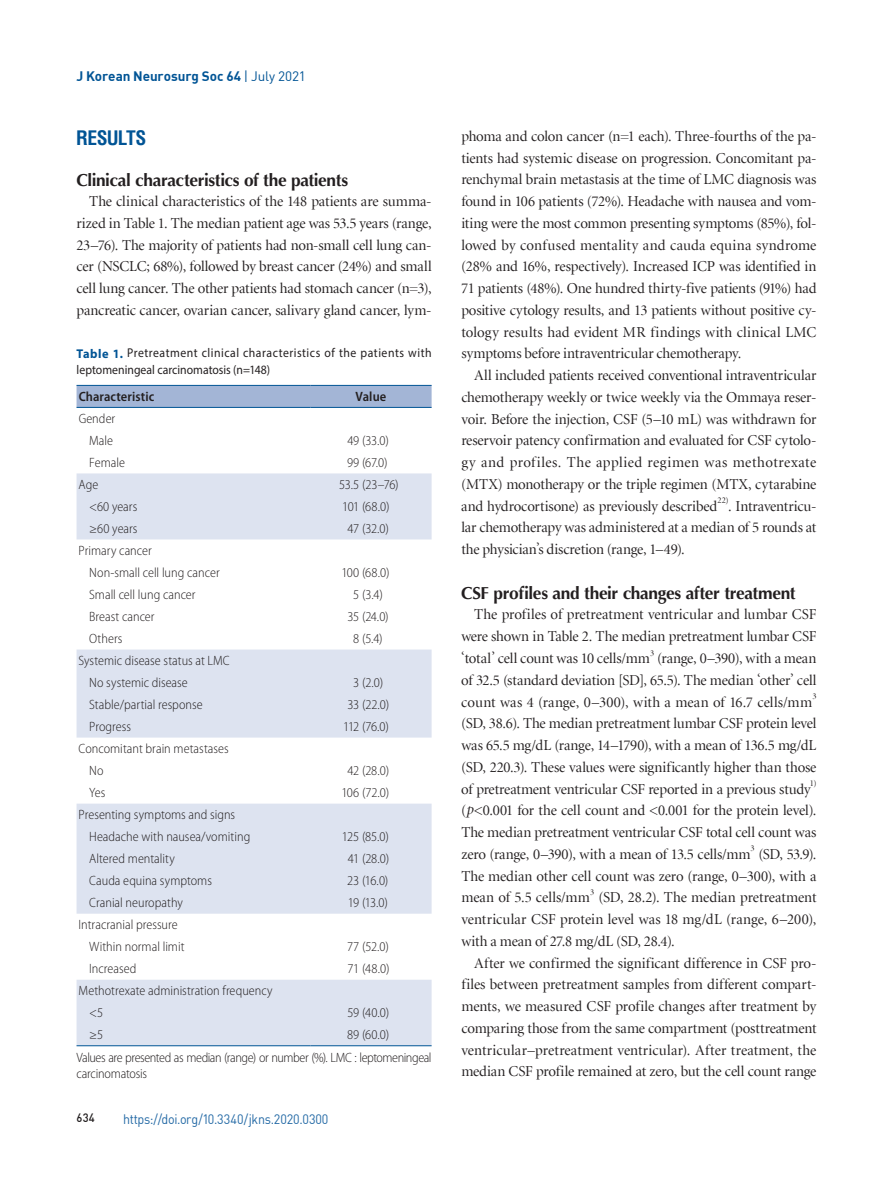
<style>
.page{position:relative;width:893px;height:1191px;background:#fff}
.page>*{position:absolute;margin:0;border:0;box-sizing:border-box;transform-origin:0 0}
.t1{font:700 condensed 19.5px "Helvetica";letter-spacing:-.04em;color:#005495}
.t2{font:700 17.25px "Optima";letter-spacing:-.02em;color:#231f20}
.t3{font:15px/21.8px "Minion LT Display";letter-spacing:-.005em;color:#231f20;text-align:justify}
.t4{font:300 semi-condensed 13.5px/22px "Myriad Pro";color:#231f20}
.t5{font:300 semi-condensed 13.5px/22.4px "Myriad Pro";letter-spacing:-.035em;color:#231f20}
.t6{font:13.5px "DIN";letter-spacing:-.01em;color:#2369a5;scale:.93 1}
.t7{font:700 13.5px "DIN";letter-spacing:-.005em;color:#005495}
.t8{font:600 semi-condensed 13.5px "Myriad Pro";letter-spacing:.005em;color:#231f20}
.t9{font:12.75px/16.5px "Myriad Pro";letter-spacing:.04em;color:#231f20;scale:.92 1}
.t10{font:12px "Dinmed";color:#231f20;scale:.93 1}
.t11{font:8.7px "Minion LT Display";color:#231f20}
.s1{font-weight:400}
.s2{font-weight:700;color:#005495}
.s3{font-family:"Minion LT";font-style:italic}
</style>
<div class="page">
<div style="left:77px;top:386px;width:355px;height:21px;background:#a3b5d6"></div>
<svg style="left:77px;top:473px;width:355px;height:572px;fill:#dde3f0"></svg>
<hr style="left:77px;top:1045px;width:233px;height:1px;background:#005495">
<hr style="left:310px;top:1045px;width:122px;height:1px;background:#005495">
<hr style="left:77px;top:385px;width:233px;height:1px;background:#005495">
<hr style="left:310px;top:385px;width:122px;height:1px;background:#005495">
<hr style="left:77px;top:407px;width:233px;height:1px;background:#005495">
<hr style="left:310px;top:407px;width:122px;height:1px;background:#005495">
<p class="t7" style="left:76px;top:68px;width:231px">J Korean Neurosurg Soc 64 <span class="s1">| July 2021</span></p>
<h1 class="t1" style="left:76px;top:125px;width:72px">RESULTS</h1>
<p class="t2" style="left:76px;top:169px;width:273px">Clinical characteristics of the patients</p>
<p class="t3" style="left:76px;top:191px;width:357px;text-indent:13px">The clinical characteristics of the 148 patients are summa&shy;rized in Table 1. The median patient age was 53.5 years (range, 23–76). The majority of patients had non-small cell lung can&shy;cer (NSCLC; 68%), followed by breast cancer (24%) and small cell lung cancer. The other patients had stomach cancer (n=3), pancreatic cancer, ovarian cancer, salivary gland cancer, lym-</p>
<p class="t9" style="left:77px;top:345px;width:387px"><span class="s2">Table 1.</span> Pretreatment clinical characteristics of the patients with leptomeningeal carcinomatosis (n=148)</p>
<p class="t8" style="left:79px;top:388px;width:77px">Characteristic</p>
<p class="t8" style="left:356px;top:388px;width:32px">Value</p>
<p class="t4" style="left:79px;top:407px;width:38px;text-align:right">Gender<br>Male</p>
<p class="t4" style="left:347px;top:429px;width:43px">49 (33.0)</p>
<p class="t4" style="left:89px;top:451px;width:37px">Female</p>
<p class="t4" style="left:347px;top:451px;width:42px">99 (67.0)</p>
<p class="t4" style="left:79px;top:473px;width:21px">Age</p>
<p class="t4" style="left:339px;top:473px;width:61px">53.5 (23–76)</p>
<p class="t4" style="left:89px;top:495px;width:49px">&lt;60 years</p>
<p class="t4" style="left:342px;top:495px;width:49px">101 (68.0)</p>
<p class="t4" style="left:89px;top:517px;width:50px">≥60 years</p>
<p class="t4" style="left:348px;top:517px;width:43px">47 (32.0)</p>
<p class="t4" style="left:89px;top:539px;width:132px;text-indent:-11px">Primary cancer<br>Non-small cell lung cancer</p>
<p class="t4" style="left:341px;top:561px;width:50px">100 (68.0)</p>
<p class="t4" style="left:89px;top:583px;width:108px">Small cell lung cancer</p>
<p class="t4" style="left:353px;top:583px;width:31px">5 (3.4)</p>
<p class="t4" style="left:89px;top:605px;width:67px">Breast cancer</p>
<p class="t4" style="left:347px;top:605px;width:43px">35 (24.0)</p>
<p class="t4" style="left:89px;top:627px;width:35px">Others</p>
<p class="t4" style="left:353px;top:627px;width:31px">8 (5.4)</p>
<p class="t4" style="left:89px;top:649px;width:142px;text-indent:-11px">Systemic disease status at LMC<br>No systemic disease</p>
<p class="t4" style="left:353px;top:671px;width:31px">3 (2.0)</p>
<p class="t4" style="left:89px;top:693px;width:115px">Stable/partial response</p>
<p class="t4" style="left:347px;top:693px;width:43px">33 (22.0)</p>
<p class="t4" style="left:89px;top:715px;width:43px">Progress</p>
<p class="t4" style="left:343px;top:715px;width:47px">112 (76.0)</p>
<p class="t4" style="left:89px;top:737px;width:141px;text-indent:-11px">Concomitant brain metastases<br>No</p>
<p class="t4" style="left:348px;top:759px;width:43px">42 (28.0)</p>
<p class="t4" style="left:89px;top:781px;width:18px">Yes</p>
<p class="t4" style="left:341px;top:781px;width:49px">106 (72.0)</p>
<p class="t4" style="left:89px;top:803px;width:163px;text-indent:-11px">Presenting symptoms and signs<br>Headache with nausea/vomiting</p>
<p class="t4" style="left:342px;top:825px;width:49px">125 (85.0)</p>
<p class="t4" style="left:89px;top:847px;width:87px">Altered mentality</p>
<p class="t4" style="left:348px;top:847px;width:43px">41 (28.0)</p>
<p class="t4" style="left:89px;top:869px;width:124px">Cauda equina symptoms</p>
<p class="t4" style="left:347px;top:869px;width:43px">23 (16.0)</p>
<p class="t4" style="left:89px;top:891px;width:95px">Cranial neuropathy</p>
<p class="t4" style="left:348px;top:891px;width:42px">19 (13.0)</p>
<p class="t4" style="left:89px;top:913px;width:97px;text-indent:-11px">Intracranial pressure<br>Within normal limit</p>
<p class="t4" style="left:347px;top:935px;width:43px">77 (52.0)</p>
<p class="t4" style="left:89px;top:957px;width:49px">Increased</p>
<p class="t4" style="left:348px;top:957px;width:43px">71 (48.0)</p>
<p class="t4" style="left:89px;top:979px;width:185px;text-indent:-11px">Methotrexate administration frequency &lt;5</p>
<p class="t4" style="left:348px;top:1001px;width:43px">59 (40.0)</p>
<p class="t5" style="left:77px;top:1023px;width:357px;text-indent:271px">89 (60.0)<br>Values are presented as median (range) or number (%). LMC : leptomeningeal</p>
<p class="t4" style="left:77px;top:1062px;width:72px">carcinomatosis</p>
<p class="t4" style="left:89px;top:1023px;width:16px">≥5</p>
<p class="t10" style="left:77px;top:1109px;width:21px">634</p>
<p class="t6" style="left:123px;top:1110px;width:222px">https://doi.org/10.3340/jkns.2020.0300</p>
<p class="t3" style="left:461px;top:126px;width:357px">phoma and colon cancer (n=1 each). Three-fourths of the pa&shy;tients had systemic disease on progression. Concomitant pa&shy;renchymal brain metastasis at the time of LMC diagnosis was found in 106 patients (72%). Headache with nausea and vom&shy;iting were the most common presenting symptoms (85%), fol&shy;lowed by confused mentality and cauda equina syndrome (28% and 16%, respectively). Increased ICP was identified in 71 patients (48%). One hundred thirty-five patients (91%) had positive cytology results, and 13 patients without positive cy&shy;tology results had evident MR findings with clinical LMC symptoms before intraventricular chemotherapy.</p>
<p class="t3" style="left:461px;top:365px;width:357px;text-indent:13px">All included patients received conventional intraventricular chemotherapy weekly or twice weekly via the Ommaya reser&shy;voir. Before the injection, CSF (5–10 mL) was withdrawn for reservoir patency confirmation and evaluated for CSF cytolo&shy;gy and profiles. The applied regimen was methotrexate (MTX) monotherapy or the triple regimen (MTX, cytarabine and hydrocortisone) as previously described</p>
<p class="t11" style="left:717px;top:496px;width:12px">22)</p>
<p class="t3" style="left:461px;top:495px;width:357px;text-indent:267px">. Intraventricu&shy;lar chemotherapy was administered at a median of 5 rounds at the physician’s discretion (range, 1–49).</p>
<p class="t2" style="left:461px;top:582px;width:336px">CSF profiles and their changes after treatment</p>
<p class="t3" style="left:461px;top:604px;width:357px;text-indent:13px">The profiles of pretreatment ventricular and lumbar CSF were shown in Table 2. The median pretreatment lumbar CSF ‘total’ cell count was 10 cells/mm</p>
<p class="t11" style="left:650px;top:648px;width:6px">3</p>
<p class="t3" style="left:461px;top:648px;width:357px;text-indent:196px">(range, 0–390), with a mean of 32.5 (standard deviation [SD], 65.5). The median ‘other’ cell count was 4 (range, 0–300), with a mean of 16.7 cells/mm</p>
<p class="t11" style="left:812px;top:692px;width:6px">3</p>
<p class="t3" style="left:461px;top:713px;width:357px">(SD, 38.6). The median pretreatment lumbar CSF protein level was 65.5 mg/dL (range, 14–1790), with a mean of 136.5 mg/dL (SD, 220.3). These values were significantly higher than those of pretreatment ventricular CSF reported in a previous study</p>
<p class="t11" style="left:810px;top:779px;width:8px">1)</p>
<p class="t3" style="left:461px;top:800px;width:357px">(<span class="s3">p</span>&lt;0.001 for the cell count and &lt;0.001 for the protein level).<br>The median pretreatment ventricular CSF total cell count was zero (range, 0–390), with a mean of 13.5 cells/mm</p>
<p class="t11" style="left:751px;top:844px;width:6px">3</p>
<p class="t3" style="left:461px;top:843px;width:357px;text-indent:297px">(SD, 53.9).<br>The median other cell count was zero (range, 0–300), with a mean of 5.5 cells/mm</p>
<p class="t11" style="left:590px;top:888px;width:6px">3</p>
<p class="t3" style="left:461px;top:887px;width:357px;text-indent:137px">(SD, 28.2). The median pretreatment ventricular CSF protein level was 18 mg/dL (range, 6–200), with a mean of 27.8 mg/dL (SD, 28.4).</p>
<p class="t3" style="left:461px;top:952px;width:357px;text-indent:13px">After we confirmed the significant difference in CSF pro&shy;files between pretreatment samples from different compart&shy;ments, we measured CSF profile changes after treatment by comparing those from the same compartment (posttreatment ventricular–pretreatment ventricular). After treatment, the median CSF profile remained at zero, but the cell count range</p>
</div>
